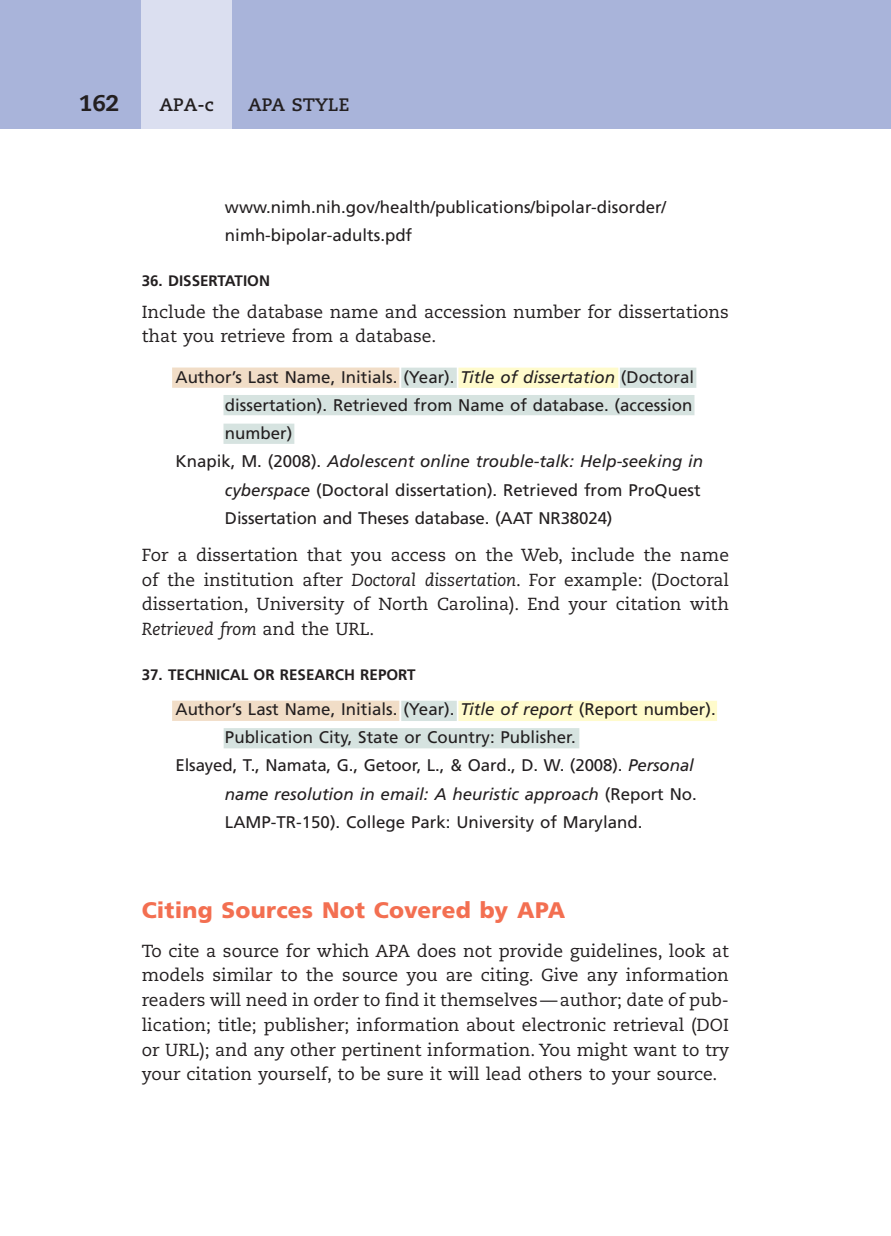
<style>
.page{position:relative;width:891px;height:1236px;background:#fff}
.page>*{position:absolute;margin:0;border:0;box-sizing:border-box;transform-origin:0 0}
.t1{font:900 22.5px "Frutiger LT Std";letter-spacing:.01em;color:#f36f51}
.t2{font:800 22.5px "Caecilia LT Std";color:#231f20}
.t3{font:700 18px "Caecilia LT Std";color:#231f20}
.t4{font:17.55px/24.8px "Caecilia LT Std";color:#231f20;text-align:justify}
.t5{font:16.88px/28.1px "Frutiger LT Std";color:#231f20}
.t6{font:italic 16.88px "Frutiger LT Std";color:#231f20}
.t7{font:700 15.3px "Frutiger LT Std";color:#231f20}
.s1{font-style:italic}
.s2{font-style:normal}
</style>
<div class="page">
<div style="left:172px;top:367px;width:227px;height:21px;background:#f1ddc7"></div>
<div style="left:458px;top:367px;width:160px;height:21px;background:#fffbcc"></div>
<div style="left:401px;top:367px;width:56px;height:21px;background:#d6e3e0"></div>
<div style="left:620px;top:367px;width:76px;height:21px;background:#d6e3e0"></div>
<div style="left:223px;top:395px;width:471px;height:20px;background:#d6e3e0"></div>
<div style="left:223px;top:423px;width:71px;height:21px;background:#d6e3e0"></div>
<div style="left:172px;top:700px;width:227px;height:20px;background:#f1ddc7"></div>
<div style="left:458px;top:700px;width:259px;height:21px;background:#fffbcc"></div>
<div style="left:401px;top:700px;width:56px;height:21px;background:#d6e3e0"></div>
<div style="left:224px;top:728px;width:355px;height:20px;background:#d6e3e0"></div>
<div style="left:0;top:0;width:891px;height:128px;background:#a9b4da"></div>
<div style="left:142px;top:0;width:90px;height:128px;background:#dbdff0"></div>
<p class="t2" style="left:79px;top:89px;width:41px">162</p>
<p class="t3" style="left:160px;top:94px;width:56px">APA-c</p>
<p class="t3" style="left:248px;top:94px;width:80px">APA STYLE</p>
<p class="t5" style="left:225px;top:193px;width:443px">www.nimh.nih.gov/health/publications/bipolar-disorder/ nimh-bipolar-adults.pdf</p>
<p class="t7" style="left:142px;top:272px;width:36px">36. DISSERTATI</p>
<p class="t7" style="left:247px;top:272px;width:22px">ON</p>
<p class="t4" style="left:142px;top:299px;width:589px">Include the database name and accession number for dissertations that you retrieve from a database.</p>
<p class="t5" style="left:175px;top:363px;width:520px">Author’s Last Name, Initials. (Year). <span class="s1">Title of dissertation</span> (Doctoral</p>
<p class="t5" style="left:225px;top:391px;width:469px">dissertation). Retrieved from Name of database. (accession</p>
<p class="t5" style="left:225px;top:419px;width:69px">number)</p>
<p class="t6" style="left:175px;top:451px;width:529px"><span class="s2">Knapik, M. (2008).</span> Adolescent online trouble-talk: Help-seeking in</p>
<p class="t5" style="left:225px;top:475px;width:477px"><span class="s1">cyberspace</span> (Doctoral dissertation). Retrieved from ProQuest</p>
<p class="t5" style="left:225px;top:504px;width:389px">Dissertation and Theses database. (AAT NR38024)</p>
<p class="t4" style="left:142px;top:542px;width:589px">For a dissertation that you access on the Web, include the name of the institution after <span class="s1">Doctoral dissertation</span>. For example: (Doctoral dissertation, University of North Carolina). End your citation with <span class="s1">Retrieved from</span> and the URL.</p>
<p class="t7" style="left:142px;top:665px;width:73px">37. TECHNICAL</p>
<p class="t7" style="left:254px;top:665px;width:37px">OR RESEARC</p>
<p class="t7" style="left:344px;top:665px;width:64px">H REPORT</p>
<p class="t5" style="left:175px;top:695px;width:542px">Author’s Last Name, Initials. (Year). <span class="s1">Title of report</span> (Report number).</p>
<p class="t5" style="left:225px;top:723px;width:352px">Publication City, State or Country: Publisher.</p>
<p class="t5" style="left:175px;top:751px;width:520px">Elsayed, T., Namata, G., Getoor, L., &amp; Oard., D. W. (2008). <span class="s1">Personal</span></p>
<p class="t6" style="left:225px;top:783px;width:473px">name resolution in email: A heuristic approach <span class="s2">(Report No.</span></p>
<p class="t5" style="left:225px;top:807px;width:419px">LAMP-TR-150). College Park: University of Maryland.</p>
<p class="t1" style="left:142px;top:896px;width:425px">Citing Sources Not Covered by APA</p>
<p class="t4" style="left:142px;top:938px;width:589px">To cite a source for which APA does not provide guidelines, look at models similar to the source you are citing. Give any information readers will need in order to find it themselves—author; date of pub&shy;lication; title; publisher; information about electronic retrieval (DOI or URL); and any other pertinent information. You might want to try your citation yourself, to be sure it will lead others to your source.</p>
</div>
